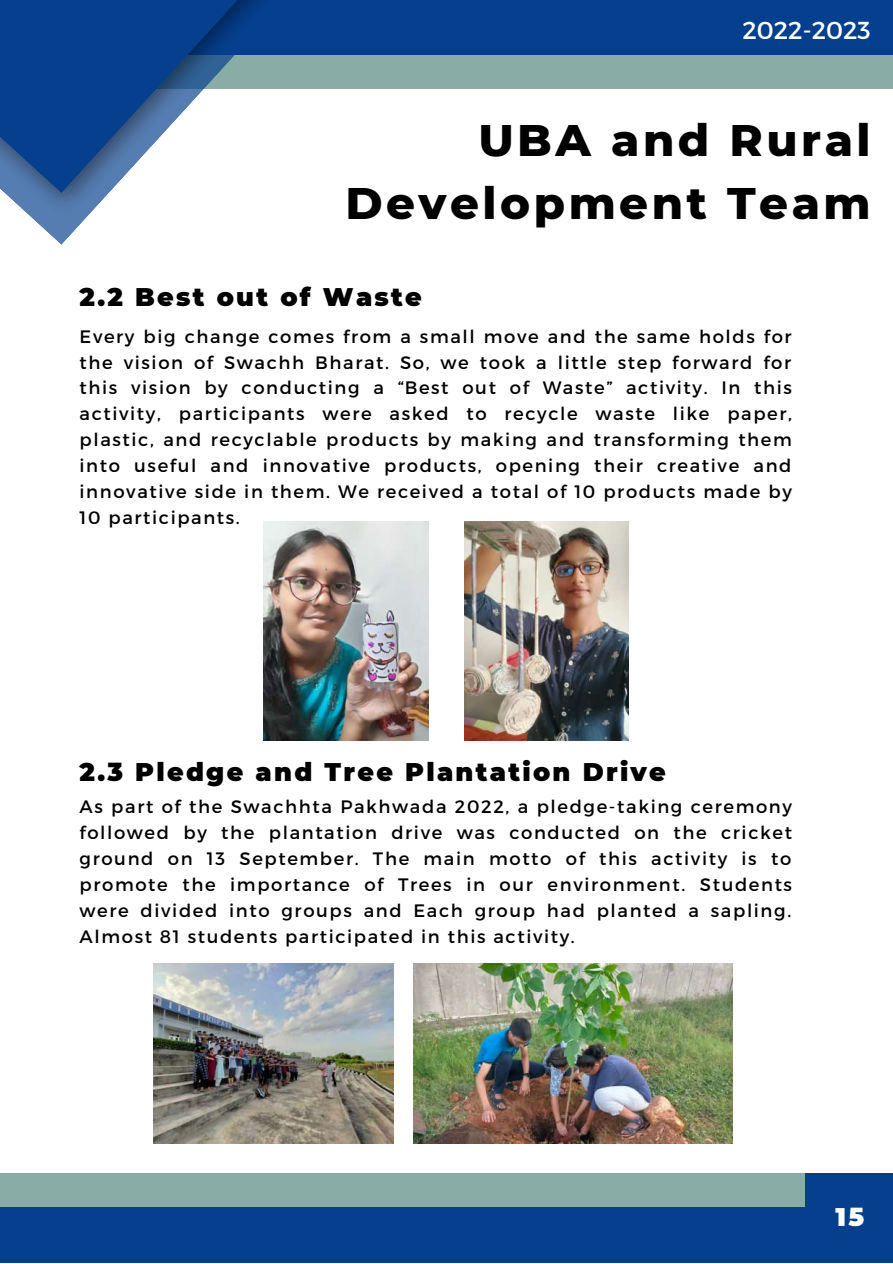
<style>
.page{position:relative;width:893px;height:1264px;background:#fff}
.page>*{position:absolute;margin:0;border:0;box-sizing:border-box;transform-origin:0 0}
.t1{font:800 45.15px/63px "Montserrat";letter-spacing:.08em;color:#000;text-align:right}
.t2{font:900 25.5px "Montserrat";letter-spacing:.09em;color:#000}
.t3{font:900 25.5px "Montserrat";color:#fff}
.t4{font:24.45px "Montserrat";color:#fff}
.t5{font:18px/25.8px "Montserrat";letter-spacing:.09em;color:#000;text-align:justify}
</style>
<div class="page">
<div style="left:44px;top:52px;width:848px;height:37px;background:#8aaca6"></div>
<div style="left:0;top:1173px;width:892px;height:37px;background:#8aaca6"></div>
<div style="left:56px;top:0;width:836px;height:55px;background:#053f8d"></div>
<div style="left:0;top:1207px;width:892px;height:55px;background:#053f8d"></div>
<svg style="left:44px;top:229px;width:32px;height:16px"></svg>
<img style="left:5px;top:193px;width:104px;height:36px">
<svg style="left:0;top:0;width:258px;height:193px;fill:#053f8d"></svg>
<img style="left:264px;top:521px;width:164px;height:219px">
<img style="left:464px;top:521px;width:164px;height:219px">
<img style="left:413px;top:963px;width:319px;height:180px">
<div style="left:805px;top:1173px;width:87px;height:89px;background:#053f8d"></div>
<img style="left:154px;top:963px;width:239px;height:180px">
<h3 class="t4" style="left:742px;top:14px;width:130px">2022-2023</h3>
<h1 class="t1" style="left:345px;top:108px;width:527px">UBA and Rural<br>Development Team</h1>
<h2 class="t2" style="left:80px;top:281px;width:344px">2.2 Best out of Waste</h2>
<p class="t5" style="left:80px;top:322px;width:713px">Every big change comes from a small move and the same holds for the vision of Swachh Bharat. So, we took a little step forward for this vision by conducting a “Best out of Waste” activity. In this activity, participants were asked to recycle waste like paper, plastic, and recyclable products by making and transforming them into useful and innovative products, opening their creative and innovative side in them. We received a total of 10 products made by 10 participants.</p>
<h2 class="t2" style="left:80px;top:756px;width:588px">2.3 Pledge and Tree Plantation Drive</h2>
<p class="t5" style="left:80px;top:793px;width:714px">As part of the Swachhta Pakhwada 2022, a pledge-taking ceremony followed by the plantation drive was conducted on the cricket ground on 13 September. The main motto of this activity is to promote the importance of Trees in our environment. Students were divided into groups and Each group had planted a sapling.<br>Almost 81 students participated in this activity.</p>
<h2 class="t3" style="left:835px;top:1201px;width:30px">15</h2>
</div>
